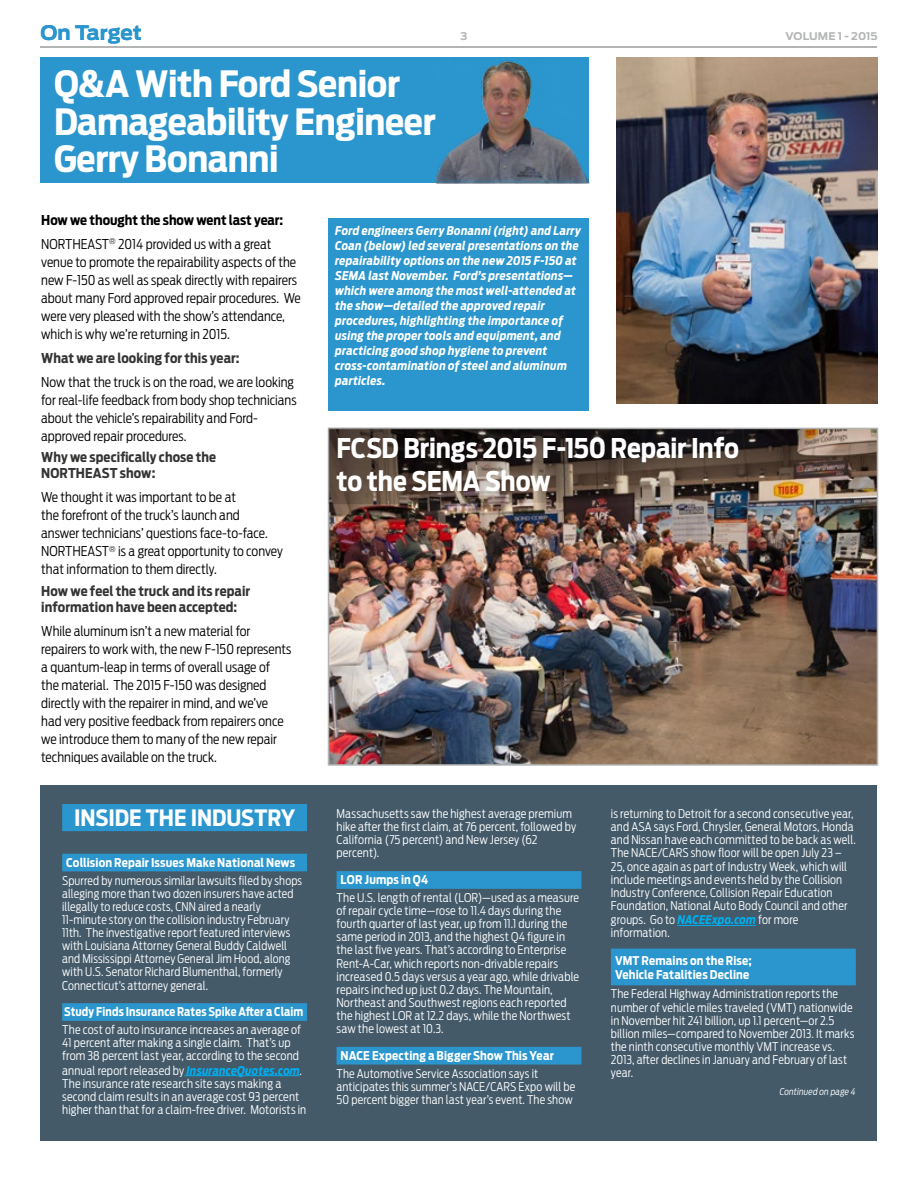
<style>
.page{position:relative;width:918px;height:1188px;background:#fff}
.page>*{position:absolute;margin:0;border:0;box-sizing:border-box;transform-origin:0 0}
.t1{font:700 36px/37.5px "Ford Antenna Cond";letter-spacing:-.01em;color:#fff;scale:1.04 1}
.t2{font:700 27px/33px "Ford Antenna Cond";letter-spacing:-.01em;color:#fff}
.t3{font:700 22.35px "Ford Antenna Cond";color:#fff}
.t4{font:700 19.95px "Ford Antenna";letter-spacing:-.005em;color:#2b96cd}
.t5{font:300 13.5px/18px "Ford Antenna Cond";color:#000}
.t6{font:700 13.5px/15.8px "Ford Antenna Cond";letter-spacing:.005em;color:#343433}
.t7{font:300 12px/13.2px "Ford Antenna Cond";letter-spacing:.01em;color:#fff}
.t8{font:italic 700 12px/15px "Ford Antenna Cond";letter-spacing:.02em;color:#fff}
.t9{font:700 12px/14.2px "Ford Antenna Cond";letter-spacing:.01em;color:#fff}
.t10{font:700 12px "Ford Antenna Cond";letter-spacing:.01em;color:#fff;scale:.95 1}
.t11{font:700 10.5px "Ford Antenna";color:#b3b4b4}
.t12{font:italic 300 9.45px "Ford Antenna Cond";letter-spacing:.015em;color:#fff}
.s1{font-weight:700}
.s2{font-weight:700;font-style:italic;color:#00aeef}
</style>
<div class="page">
<hr style="left:40px;top:46px;width:838px;height:1px;background:#b3b4b4">
<img style="left:331px;top:504px;width:544px;height:259px">
<div style="left:328px;top:218px;width:262px;height:192px;background:#2b96cd"></div>
<div style="left:40px;top:785px;width:838px;height:356px;background:#445a69"></div>
<div style="left:62px;top:804px;width:245px;height:27px;background:#2b96cd"></div>
<div style="left:62px;top:854px;width:245px;height:17px;background:#2b96cd"></div>
<div style="left:62px;top:1003px;width:245px;height:18px;background:#2b96cd"></div>
<hr style="left:184px;top:1075px;width:116px;height:1px;background:#00aeef">
<div style="left:337px;top:871px;width:244px;height:18px;background:#2b96cd"></div>
<div style="left:337px;top:1047px;width:244px;height:18px;background:#2b96cd"></div>
<hr style="left:677px;top:925px;width:79px;height:1px;background:#00aeef">
<div style="left:611px;top:949px;width:245px;height:16px;background:#2b96cd"></div>
<div style="left:611px;top:963px;width:245px;height:22px;background:#2b96cd"></div>
<div style="left:40px;top:57px;width:550px;height:126px;background:#2b96cd"></div>
<img style="left:436px;top:57px;width:154px;height:126px">
<img style="left:616px;top:57px;width:262px;height:346px">
<svg style="left:328px;top:428px;width:550px;height:76px;background:#54473e"></svg>
<h3 class="t4" style="left:40px;top:15px;width:103px">On Target</h3>
<p class="t11" style="left:460px;top:27px;width:8px">3</p>
<p class="t11" style="left:785px;top:27px;width:94px">VOLUME 1 - 2015</p>
<h1 class="t1" style="left:54px;top:61px;width:368px">Q&amp;A With Ford Senior<br>Damageability Engineer<br>Gerry Bonanni</h1>
<p class="t5" style="left:41px;top:206px;width:244px;line-height:24px"><span class="s1">How we thought the show went last year:<br></span>NORTHEAST<sup>®</sup> 2014 provided us with a great</p>
<p class="t5" style="left:41px;top:251px;width:261px">venue to promote the repairability aspects of the new F-150 as well as speak directly with repairers about many Ford approved repair procedures. We were very pleased with the show’s attendance, which is why we’re returning in 2015.</p>
<p class="t6" style="left:41px;top:348px;width:200px">What we are looking for this year:</p>
<p class="t5" style="left:41px;top:371px;width:257px">Now that the truck is on the road, we are looking for real-life feedback from body shop technicians about the vehicle’s repairability and Ford&shy;approved repair procedures.</p>
<p class="t6" style="left:41px;top:448px;width:176px">Why we specifically chose the<br>NORTHEAST show:</p>
<p class="t5" style="left:41px;top:487px;width:243px">We thought it was important to be at<br>the forefront of the truck’s launch and<br>answer technicians’ questions face-to-face.<br>NORTHEAST<sup>®</sup> is a great opportunity to convey that information to them directly.</p>
<p class="t6" style="left:41px;top:582px;width:210px">How we feel the truck and its repair information have been accepted:</p>
<p class="t5" style="left:41px;top:620px;width:252px">While aluminum isn’t a new material for repairers to work with, the new F-150 represents a quantum-leap in terms of overall usage of<br>the material. The 2015 F-150 was designed directly with the repairer in mind, and we’ve had very positive feedback from repairers once we introduce them to many of the new repair techniques available on the truck.</p>
<h3 class="t3" style="left:74px;top:798px;width:222px">INSIDE THE INDUSTRY</h3>
<p class="t9" style="left:66px;top:854px;width:231px">Collision Repair Issues Make National News</p>
<p class="t7" style="left:62px;top:872px;width:241px">Spurred by numerous similar lawsuits filed by shops alleging more than two dozen insurers have acted illegally to reduce costs, CNN aired a nearly 11-minute story on the collision industry February 11th. The investigative report featured interviews with Louisiana Attorney General Buddy Caldwell and Mississippi Attorney General Jim Hood, along with U.S. Senator Richard Blumenthal, formerly Connecticut’s attorney general.</p>
<p class="t10" style="left:64px;top:1001px;width:253px">Study Finds Insurance Rates Spike After a Claim</p>
<p class="t7" style="left:62px;top:1022px;width:240px">The cost of auto insurance increases an average of<br>41 percent after making a single claim. That’s up from 38 percent last year, according to the second</p>
<p class="t7" style="left:62px;top:1062px;width:246px">annual report released by <span class="s2">InsuranceQuotes.com</span>.<br>The insurance rate research site says making a second claim results in an average cost 93 percent higher than that for a claim-free driver. Motorists in</p>
<p class="t8" style="left:335px;top:221px;width:247px">Ford engineers Gerry Bonanni (right) and Larry Coan (below) led several presentations on the repairability options on the new 2015 F-150 at SEMA last November. Ford’s presentations— which were among the most well-attended at the show—detailed the approved repair procedures, highlighting the importance of using the proper tools and equipment, and practicing good shop hygiene to prevent cross-contamination of steel and aluminum particles.</p>
<h2 class="t2" style="left:337px;top:428px;width:404px">FCSD Brings 2015 F-150 Repair Info to the SEMA Show</h2>
<p class="t7" style="left:337px;top:806px;width:241px">Massachusetts saw the highest average premium hike after the first claim, at 76 percent, followed by California (75 percent) and New Jersey (62 percent).</p>
<p class="t9" style="left:341px;top:871px;width:89px">LOR Jumps in Q4</p>
<p class="t7" style="left:337px;top:889px;width:244px">The U.S. length of rental (LOR)—used as a measure of repair cycle time—rose to 11.4 days during the fourth quarter of last year, up from 11.1 during the same period in 2013, and the highest Q4 figure in the last five years. That’s according to Enterprise Rent-A-Car, which reports non-drivable repairs increased 0.5 days versus a year ago, while drivable repairs inched up just 0.2 days. The Mountain, Northeast and Southwest regions each reported the highest LOR at 12.2 days, while the Northwest saw the lowest at 10.3.</p>
<p class="t9" style="left:341px;top:1047px;width:215px">NACE Expecting a Bigger Show This Year</p>
<p class="t7" style="left:337px;top:1065px;width:240px">The Automotive Service Association says it anticipates this summer’s NACE/CARS Expo will be<br>50 percent bigger than last year’s event. The show</p>
<p class="t7" style="left:611px;top:806px;width:246px">is returning to Detroit for a second consecutive year, and ASA says Ford, Chrysler, General Motors, Honda and Nissan have each committed to be back as well.<br>The NACE/CARS show floor will be open July 23 – 25, once again as part of Industry Week, which will include meetings and events held by the Collision Industry Conference, Collision Repair Education Foundation, National Auto Body Council and other</p>
<p class="t7" style="left:611px;top:912px;width:189px">groups. Go to <span class="s2">NACEExpo.com</span> for more information.</p>
<p class="t9" style="left:615px;top:952px;width:138px">VMT Remains on the Rise;<br>Vehicle Fatalities Decline</p>
<p class="t7" style="left:611px;top:986px;width:245px">The Federal Highway Administration reports the number of vehicle miles traveled (VMT) nationwide in November hit 241 billion, up 1.1 percent—or 2.5 billion miles—compared to November 2013. It marks the ninth consecutive monthly VMT increase vs.<br>2013, after declines in January and February of last year.</p>
<p class="t12" style="left:780px;top:1083px;width:77px">Continued on page 4</p>
</div>
